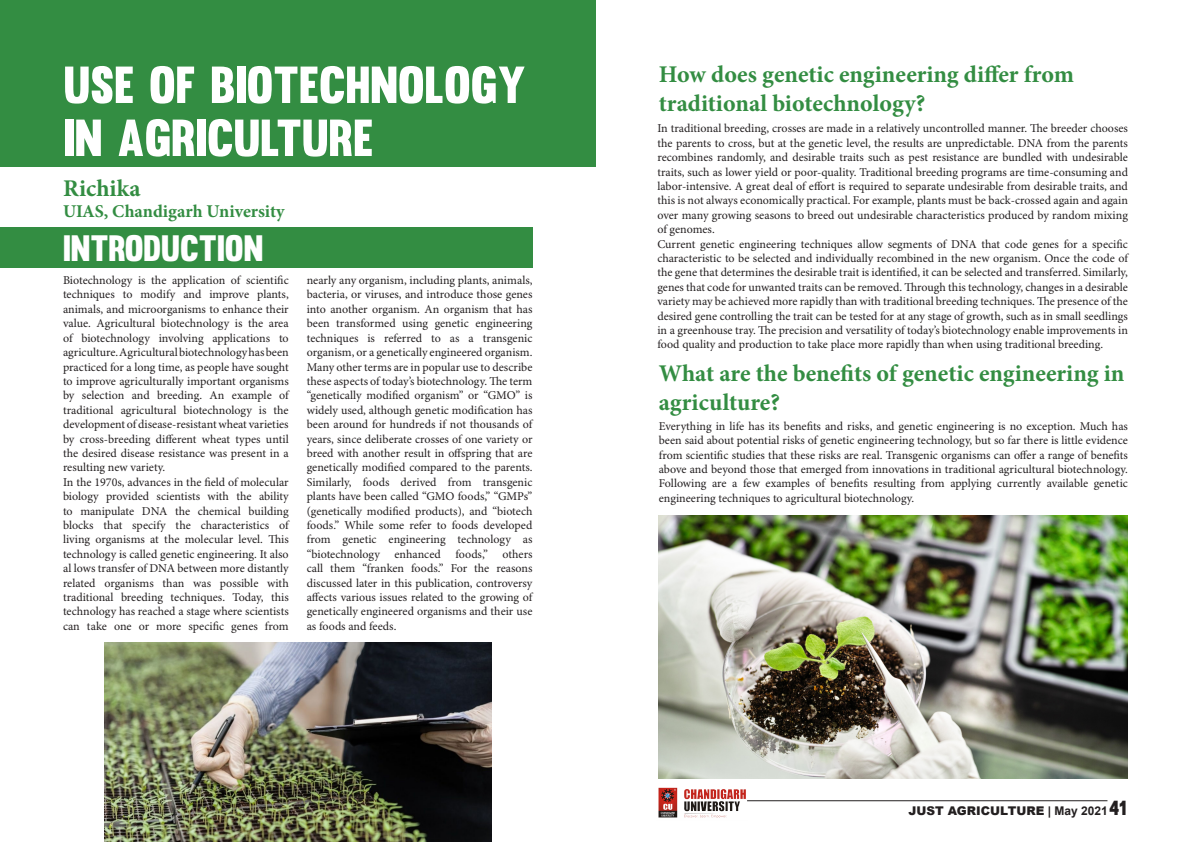
<style>
.page{position:relative;width:1191px;height:842px;background:#fff}
.page>*{position:absolute;margin:0;border:0;box-sizing:border-box;transform-origin:0 0}
.t1{font:51px/53px "Muro";color:#fff}
.t2{font:36px "Muro";color:#fff}
.t3{font:700 24px/28.8px "Minion Pro";color:#338d42}
.t4{font:700 18px "Minion Pro";color:#338d42}
.t5{font:12px/14.4px "Minion Pro";color:#231f20;text-align:justify}
.t6{font:900 12px "Arial";color:#231f20}
.s1{font-weight:700}
.s2{font-family:"Muro";font-weight:400;font-size:20px}
</style>
<div class="page">
<hr style="left:747px;top:800px;width:360px;height:1px;background:#231f20">
<img style="left:658px;top:787px;width:88px;height:31px">
<div style="left:0;top:0;width:595px;height:166px;background:#338d42"></div>
<div style="left:0;top:227px;width:532px;height:41px;background:#338d42"></div>
<img style="left:104px;top:643px;width:387px;height:199px">
<img style="left:659px;top:515px;width:469px;height:264px">
<p class="t1" style="left:64px;top:58px;width:464px">USE OF BIOTECHNOLOGY<br>IN AGRICULTURE</p>
<p class="t3" style="left:63px;top:173px;width:79px">Richika</p>
<p class="t4" style="left:63px;top:199px;width:223px">UIAS, Chandigarh University</p>
<p class="t2" style="left:63px;top:226px;width:202px">INTRODUCTION</p>
<p class="t5" style="left:63px;top:274px;width:227px">Biotechnology is the application of scientific techniques to modify and improve plants, animals, and microorganisms to enhance their value. Agricultural biotechnology is the area of biotechnology involving applications to agriculture. Agricultural biotechnology has been practiced for a long time, as people have sought to improve agriculturally important organisms by selection and breeding. An example of traditional agricultural biotechnology is the development of disease-resistant wheat varieties by cross-breeding different wheat types until the desired disease resistance was present in a resulting new variety.</p>
<p class="t5" style="left:63px;top:475px;width:227px">In the 1970s, advances in the field of molecular biology provided scientists with the ability to manipulate DNA the chemical building blocks that specify the characteristics of living organisms at the molecular level. This technology is called genetic engineering. It also al lows transfer of DNA between more distantly related organisms than was possible with traditional breeding techniques. Today, this technology has reached a stage where scientists can take one or more specific genes from</p>
<p class="t5" style="left:307px;top:274px;width:227px">nearly any organism, including plants, animals, bacteria, or viruses, and introduce those genes into another organism. An organism that has been transformed using genetic engineering techniques is referred to as a transgenic organism, or a genetically engineered organism.</p>
<p class="t5" style="left:307px;top:360px;width:227px">Many other terms are in popular use to describe these aspects of today’s biotechnology. The term “genetically modified organism” or “GMO” is widely used, although genetic modification has been around for hundreds if not thousands of years, since deliberate crosses of one variety or breed with another result in offspring that are genetically modified compared to the parents.<br>Similarly, foods derived from transgenic plants have been called “GMO foods,” “GMPs” (genetically modified products), and “biotech foods.” While some refer to foods developed from genetic engineering technology as “biotechnology enhanced foods,” others call them “franken foods.” For the reasons discussed later in this publication, controversy affects various issues related to the growing of genetically engineered organisms and their use as foods and feeds.</p>
<p class="t3" style="left:659px;top:60px;width:417px">How does genetic engineering differ from traditional biotechnology?</p>
<p class="t5" style="left:657px;top:122px;width:472px">In traditional breeding, crosses are made in a relatively uncontrolled manner. The breeder chooses the parents to cross, but at the genetic level, the results are unpredictable. DNA from the parents recombines randomly, and desirable traits such as pest resistance are bundled with undesirable traits, such as lower yield or poor-quality. Traditional breeding programs are time-consuming and labor-intensive. A great deal of effort is required to separate undesirable from desirable traits, and this is not always economically practical. For example, plants must be back-crossed again and again over many growing seasons to breed out undesirable characteristics produced by random mixing of genomes.</p>
<p class="t5" style="left:657px;top:237px;width:472px">Current genetic engineering techniques allow segments of DNA that code genes for a specific characteristic to be selected and individually recombined in the new organism. Once the code of the gene that determines the desirable trait is identified, it can be selected and transferred. Similarly, genes that code for unwanted traits can be removed. Through this technology, changes in a desirable variety may be achieved more rapidly than with traditional breeding techniques. The presence of the desired gene controlling the trait can be tested for at any stage of growth, such as in small seedlings in a greenhouse tray. The precision and versatility of today’s biotechnology enable improvements in food quality and production to take place more rapidly than when using traditional breeding.</p>
<p class="t3" style="left:659px;top:359px;width:467px">What are the benefits of genetic engineering in agriculture?</p>
<p class="t5" style="left:659px;top:419px;width:471px">Everything in life has its benefits and risks, and genetic engineering is no exception. Much has been said about potential risks of genetic engineering technology, but so far there is little evidence from scientific studies that these risks are real. Transgenic organisms can offer a range of benefits above and beyond those that emerged from innovations in traditional agricultural biotechnology.<br>Following are a few examples of benefits resulting from applying currently available genetic engineering techniques to agricultural biotechnology.</p>
<p class="t6" style="left:908px;top:802px;width:219px">JUST AGRICULTURE <span class="s1">| May 2021</span><span class="s2">41</span></p>
</div>
